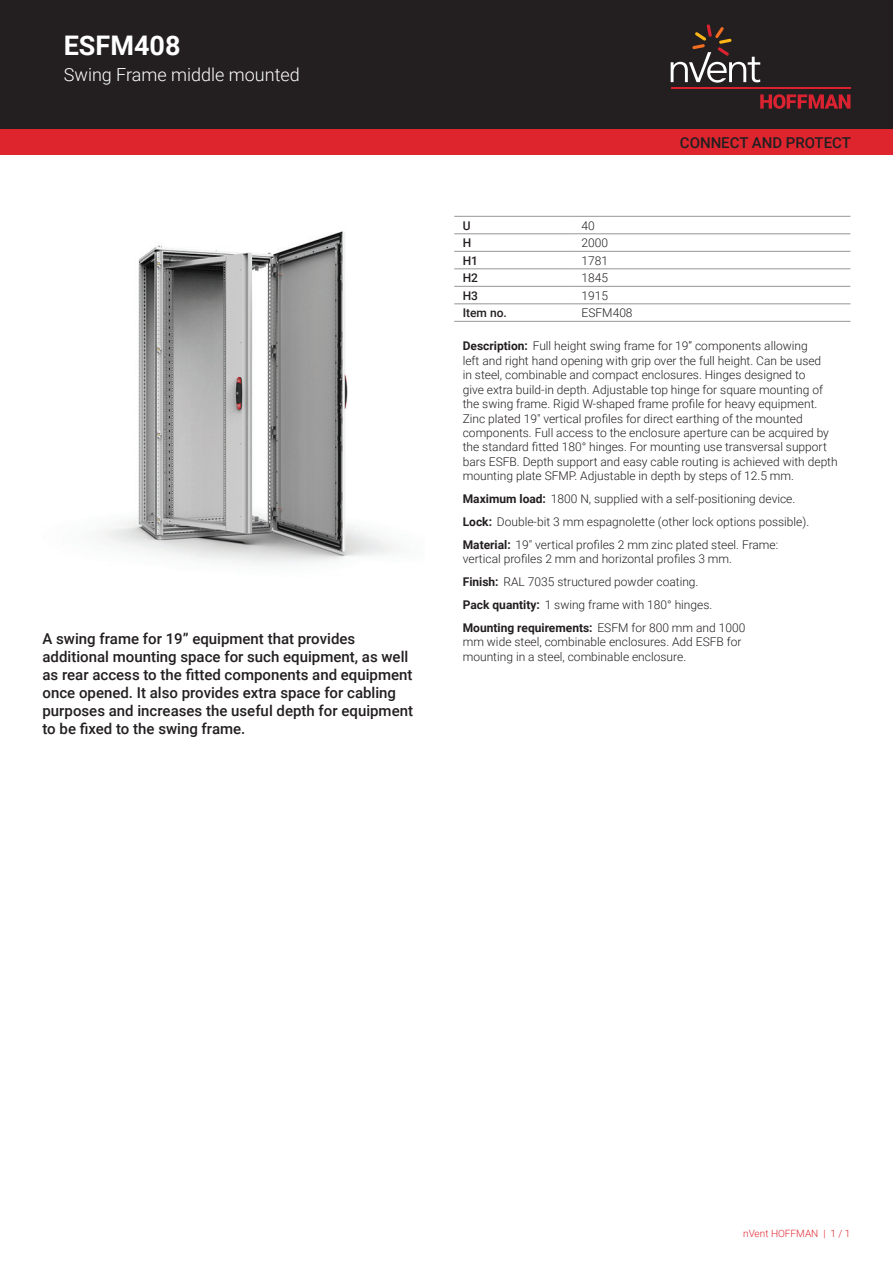
<style>
.page{position:relative;width:893px;height:1263px;background:#fff}
.page>*{position:absolute;margin:0;border:0;box-sizing:border-box;transform-origin:0 0}
.t1{font:700 27px "Roboto";color:#fff}
.t2{font:300 18px "Roboto";color:#fff}
.t3{font:500 15px/18px "Roboto";color:#231f20}
.t4{font:300 12px/14.4px "Roboto";color:#231f20}
.t5{font:500 12px "Roboto";color:#231f20}
.t6{font:300 10.05px "Roboto";color:#de252e}
.s1{font-weight:700}
</style>
<div class="page">
<div style="left:0;top:0;width:893px;height:129px;background:#231f20"></div>
<svg style="left:760px;top:94px;width:90px;height:15px"></svg>
<hr style="left:671px;top:88px;width:179px;height:1px;background:#db2230">
<svg style="left:671px;top:24px;width:89px;height:59px"></svg>
<div style="left:0;top:129px;width:893px;height:26px;background:#de252e"></div>
<hr style="left:454px;top:216px;width:119px;height:1px;background:#939598">
<hr style="left:454px;top:234px;width:119px;height:1px;background:#939598">
<hr style="left:573px;top:216px;width:277px;height:1px;background:#939598">
<hr style="left:573px;top:234px;width:277px;height:1px;background:#939598">
<hr style="left:454px;top:251px;width:119px;height:1px;background:#939598">
<hr style="left:573px;top:251px;width:277px;height:1px;background:#939598">
<hr style="left:454px;top:269px;width:119px;height:1px;background:#939598">
<hr style="left:573px;top:269px;width:277px;height:1px;background:#939598">
<hr style="left:454px;top:286px;width:119px;height:1px;background:#939598">
<hr style="left:573px;top:286px;width:277px;height:1px;background:#939598">
<hr style="left:454px;top:304px;width:119px;height:1px;background:#939598">
<hr style="left:454px;top:321px;width:119px;height:1px;background:#939598">
<hr style="left:573px;top:304px;width:277px;height:1px;background:#939598">
<hr style="left:573px;top:321px;width:277px;height:1px;background:#939598">
<img style="left:95px;top:231px;width:301px;height:334px">
<img style="left:154px;top:314px;width:158px;height:158px">
<h1 class="t1" style="left:64px;top:27px;width:118px">ESFM408</h1>
<h2 class="t2" style="left:64px;top:62px;width:237px">Swing Frame middle mounted</h2>
<p class="t3" style="left:43px;top:629px;width:372px">A swing frame for 19” equipment that provides additional mounting space for such equipment, as well as rear access to the fitted components and equipment once opened. It also provides extra space for cabling purposes and increases the useful depth for equipment to be fixed to the swing frame.</p>
<p class="t3" style="left:680px;top:133px;width:173px">CONNECT AND PROTECT</p>
<p class="t5" style="left:463px;top:217px;width:9px">U</p>
<p class="t4" style="left:582px;top:218px;width:15px">40</p>
<p class="t5" style="left:463px;top:234px;width:10px">H</p>
<p class="t4" style="left:582px;top:235px;width:28px">2000</p>
<p class="t5" style="left:463px;top:252px;width:17px">H1</p>
<p class="t4" style="left:582px;top:253px;width:28px">1781</p>
<p class="t5" style="left:463px;top:269px;width:17px">H2</p>
<p class="t4" style="left:582px;top:270px;width:28px">1845</p>
<p class="t5" style="left:463px;top:287px;width:17px">H3</p>
<p class="t4" style="left:582px;top:288px;width:28px">1915</p>
<p class="t5" style="left:463px;top:304px;width:46px">Item no.</p>
<p class="t4" style="left:582px;top:305px;width:53px">ESFM408</p>
<p class="t4" style="left:463px;top:339px;width:376px"><span class="s1">Description:</span> Full height swing frame for 19” components allowing<br>left and right hand opening with grip over the full height. Can be used<br>in steel, combinable and compact enclosures. Hinges designed to<br>give extra build-in depth. Adjustable top hinge for square mounting of the swing frame. Rigid W-shaped frame profile for heavy equipment.<br>Zinc plated 19" vertical profiles for direct earthing of the mounted components. Full access to the enclosure aperture can be acquired by the standard fitted 180° hinges. For mounting use transversal support bars ESFB. Depth support and easy cable routing is achieved with depth mounting plate SFMP. Adjustable in depth by steps of 12.5 mm.</p>
<p class="t4" style="left:463px;top:487px;width:348px;line-height:23px"><span class="s1">Maximum load:</span> 1800 N, supplied with a self-positioning device.<br><span class="s1">Lock:</span> Double-bit 3 mm espagnolette (other lock options possible).<br><span class="s1">Material:</span> 19" vertical profiles 2 mm zinc plated steel. Frame:</p>
<p class="t4" style="left:463px;top:547px;width:284px;line-height:23px">vertical profiles 2 mm and horizontal profiles 3 mm.<br><span class="s1">Finish:</span> RAL 7035 structured powder coating.<br><span class="s1">Pack quantity:</span> 1 swing frame with 180° hinges.<br><span class="s1">Mounting requirements:</span> ESFM for 800 mm and 1000</p>
<p class="t4" style="left:463px;top:634px;width:280px">mm wide steel, combinable enclosures. Add ESFB for mounting in a steel, combinable enclosure.</p>
<p class="t6" style="left:743px;top:1226px;width:109px">nVent HOFFMAN | 1 / 1</p>
</div>
